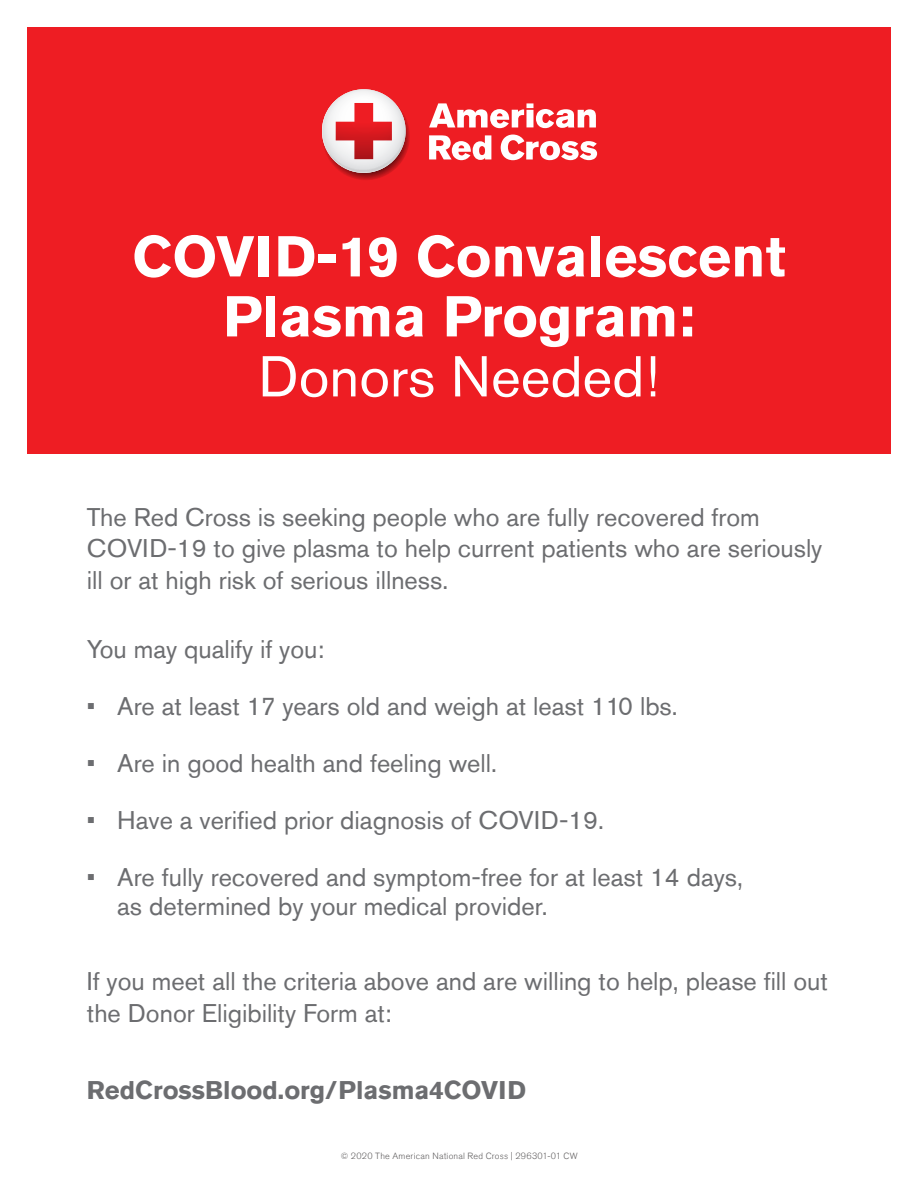
<style>
.page{position:relative;width:918px;height:1188px;background:#fff}
.page>*{position:absolute;margin:0;border:0;box-sizing:border-box;transform-origin:0 0}
.t1{font:700 57px/60px "Akzidenz Grotesk Std";color:#fff;text-align:center}
.t2{font:57px "Akzidenz Grotesk Std";color:#fff}
.t3{font:25.5px/31.5px "Akzidenz Grotesk Std";color:#6c6d70}
.t4{font:700 25.5px "Akzidenz Grotesk Std";color:#6c6d70}
.t5{font:300 9px "Akzidenz Grotesk Std";letter-spacing:.025em;color:#605e5f}
</style>
<div class="page">
<div style="left:27px;top:27px;width:864px;height:427px;background:#ee1d23"></div>
<svg style="left:322px;top:89px;width:88px;height:91px"></svg>
<svg style="left:429px;top:103px;width:167px;height:25px"></svg>
<svg style="left:429px;top:135px;width:62px;height:25px"></svg>
<svg style="left:501px;top:135px;width:96px;height:25px"></svg>
<p class="t1" style="left:132px;top:227px;width:655px">COVID-19 Convalescent<br>Plasma Program:</p>
<p class="t2" style="left:258px;top:343px;width:403px">Donors Needed!</p>
<p class="t3" style="left:87px;top:501px;width:737px">The Red Cross is seeking people who are fully recovered from<br>COVID-19 to give plasma to help current patients who are seriously ill or at high risk of serious illness.</p>
<p class="t3" style="left:87px;top:633px;width:239px">You may qualify if you:</p>
<p class="t3" style="left:87px;top:690px;width:592px">• Are at least 17 years old and weigh at least 110 lbs.</p>
<p class="t3" style="left:87px;top:747px;width:412px">• Are in good health and feeling well.</p>
<p class="t3" style="left:87px;top:804px;width:519px">• Have a verified prior diagnosis of COVID-19.</p>
<p class="t3" style="left:117px;top:863px;width:627px;line-height:28.5px;text-indent:-30px">• Are fully recovered and symptom-free for at least 14 days, as determined by your medical provider.</p>
<p class="t3" style="left:87px;top:966px;width:743px">If you meet all the criteria above and are willing to help, please fill out the Donor Eligibility Form at:</p>
<p class="t4" style="left:87px;top:1076px;width:441px">RedCrossBlood.org/Plasma4COVID</p>
<p class="t5" style="left:341px;top:1151px;width:238px">© 2020 The American National Red Cross | 296301-01 CW</p>
</div>
